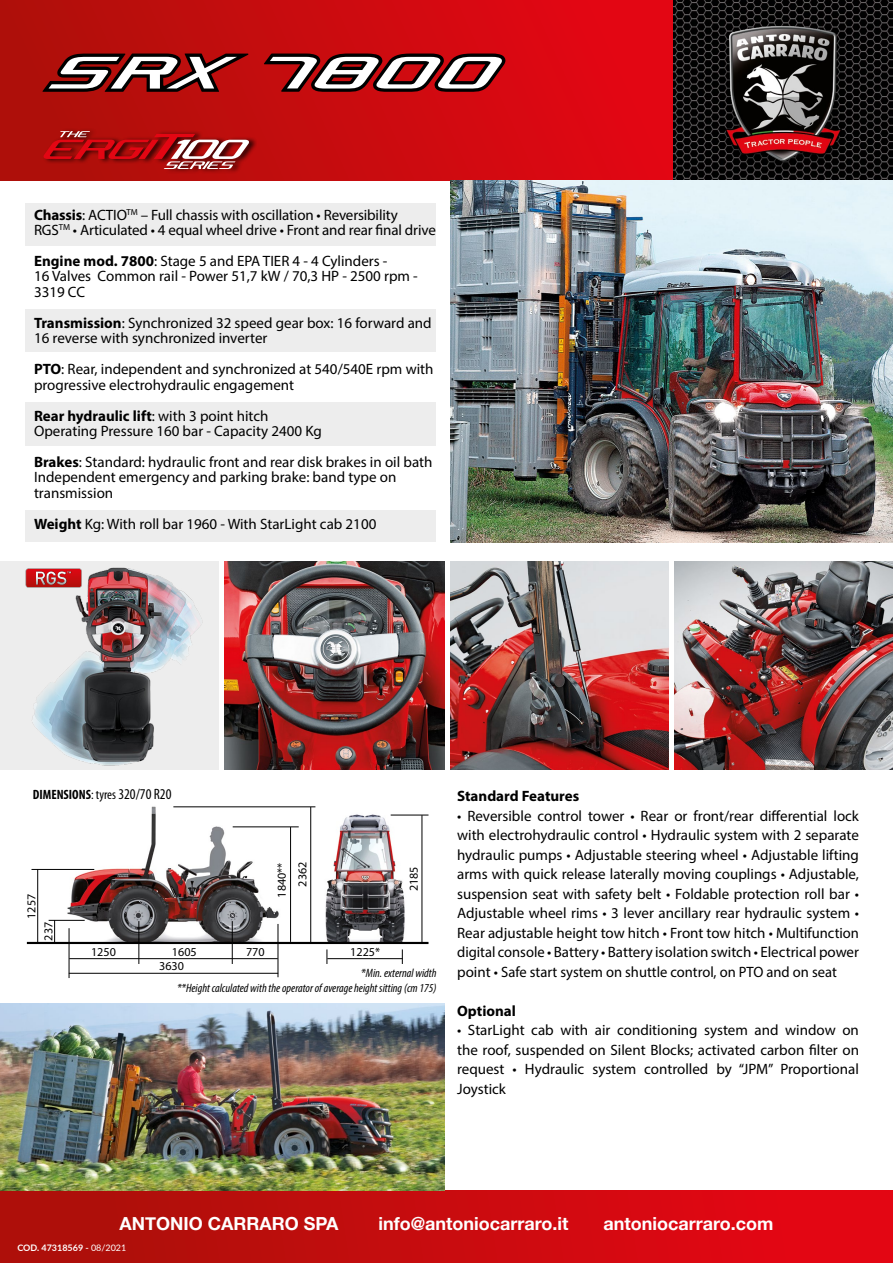
<style>
.page{position:relative;width:893px;height:1263px;background:#fff}
.page>*{position:absolute;margin:0;border:0;box-sizing:border-box;transform-origin:0 0}
.t1{font:700 18px "Helvetica Neue";color:#fff}
.t2{font:15px/19.5px "Myriad Pro";color:#000}
.t3{font:700 15px "Myriad Pro";color:#000}
.t4{font:700 condensed 13.5px "Myriad Pro";color:#000}
.t5{font:italic condensed 12.15px/14.5px "Myriad Pro";color:#000;text-align:right}
.t6{font:12.15px "Myriad Pro";color:#000}
.t7{font:700 9px "Lato";color:#fff}
.s1{font-weight:700}
.s2{font-weight:400}
.s3{font-weight:400;font-size:15px}
.s4{font-stretch:normal}
</style>
<div class="page">
<img style="left:673px;top:0;width:220px;height:181px">
<div style="left:0;top:1191px;width:893px;height:72px;background:linear-gradient(to right,#a81109,#e90614)"></div>
<div style="left:0;top:0;width:673px;height:181px;background:linear-gradient(to right,#ac100a,#e60614)"></div>
<div style="left:717px;top:21px;width:133px;height:153px;background:#000;opacity:.75"></div>
<img style="left:719px;top:16px;width:127px;height:156px">
<div style="left:0;top:561px;width:218px;height:208px;background:#ededed"></div>
<img style="left:13px;top:567px;width:194px;height:203px">
<img style="left:450px;top:561px;width:219px;height:208px">
<img style="left:675px;top:561px;width:218px;height:208px">
<svg style="left:26px;top:568px;width:56px;height:20px"></svg>
<img style="left:36px;top:571px;width:35px;height:14px">
<img style="left:224px;top:561px;width:220px;height:208px">
<img style="left:59px;top:806px;width:230px;height:136px">
<img style="left:315px;top:806px;width:106px;height:136px">
<hr style="left:69px;top:958px;width:209px;height:1px;background:#000">
<hr style="left:69px;top:928px;width:1px;height:50px;background:#000">
<hr style="left:278px;top:924px;width:1px;height:53px;background:#000">
<hr style="left:139px;top:921px;width:1px;height:43px;background:#000">
<hr style="left:232px;top:921px;width:1px;height:43px;background:#000">
<hr style="left:27px;top:942px;width:401px;height:2px;background:#000">
<hr style="left:69px;top:973px;width:209px;height:1px;background:#000">
<svg style="left:327px;top:949px;width:1px;height:15px"></svg>
<svg style="left:402px;top:949px;width:1px;height:15px"></svg>
<hr style="left:327px;top:958px;width:76px;height:1px;background:#000">
<hr style="left:391px;top:815px;width:37px;height:1px;background:#000">
<hr style="left:310px;top:807px;width:1px;height:136px;background:#000">
<hr style="left:173px;top:806px;width:142px;height:1px;background:#000">
<hr style="left:422px;top:815px;width:1px;height:127px;background:#000">
<hr style="left:32px;top:869px;width:62px;height:1px;background:#000">
<hr style="left:37px;top:869px;width:1px;height:73px;background:#000">
<hr style="left:49px;top:920px;width:36px;height:1px;background:#000">
<svg style="left:54px;top:921px;width:1px;height:21px"></svg>
<hr style="left:290px;top:827px;width:1px;height:115px;background:#000">
<hr style="left:233px;top:827px;width:66px;height:1px;background:#000">
<img style="left:450px;top:181px;width:443px;height:361px">
<img style="left:0;top:1003px;width:444px;height:188px">
<svg style="left:42px;top:54px;width:207px;height:38px"></svg>
<svg style="left:264px;top:54px;width:241px;height:38px"></svg>
<div style="left:43px;top:128px;width:214px;height:46px;background:#000;opacity:.75"></div>
<svg style="left:43px;top:131px;width:207px;height:38px;background:#ae2a2a"></svg>
<div style="left:26px;top:402px;width:410px;height:44px;background:#ededed"></div>
<div style="left:26px;top:510px;width:410px;height:32px;background:#ededed"></div>
<div style="left:26px;top:203px;width:410px;height:42px;background:#ededed"></div>
<div style="left:26px;top:310px;width:410px;height:42px;background:#ededed"></div>
<p class="t2" style="left:34px;top:207px;width:403px;line-height:15.5px"><span class="s1">Chassis</span>: ACTIO<sup>TM</sup> – Full chassis with oscillation • Reversibility<br>RGS<sup>TM</sup> • Articulated • 4 equal wheel drive • Front and rear final drive</p>
<p class="t2" style="left:34px;top:253px;width:385px;line-height:15.5px"><span class="s1">Engine mod. 7800</span>: Stage 5 and EPA TIER 4 - 4 Cylinders -<br>16 Valves Common rail - Power 51,7 kW / 70,3 HP - 2500 rpm -<br>3319 CC</p>
<p class="t2" style="left:34px;top:315px;width:399px;line-height:15.5px"><span class="s1">Transmission</span>: Synchronized 32 speed gear box: 16 forward and<br>16 reverse with synchronized inverter</p>
<p class="t2" style="left:34px;top:361px;width:401px;line-height:15.5px"><span class="s1">PTO</span>: Rear, independent and synchronized at 540/540E rpm with progressive electrohydraulic engagement</p>
<p class="t2" style="left:34px;top:407px;width:289px;line-height:15.5px"><span class="s1">Rear hydraulic lift</span>: with 3 point hitch<br>Operating Pressure 160 bar - Capacity 2400 Kg</p>
<p class="t2" style="left:34px;top:454px;width:400px;line-height:15.5px"><span class="s1">Brakes</span>: Standard: hydraulic front and rear disk brakes in oil bath<br>Independent emergency and parking brake: band type on transmission</p>
<p class="t2" style="left:34px;top:514px;width:344px"><span class="s1">Weight</span> Kg: With roll bar 1960 - With StarLight cab 2100</p>
<p class="t4" style="left:33px;top:786px;width:140px">DIMENSIONS<span class="s2">: tyres</span> <span class="s3">320/70 R20</span></p>
<p class="t6" style="left:24px;top:919px;width:26px;rotate:-90deg">1257</p>
<p class="t6" style="left:41px;top:941px;width:20px;rotate:-90deg">237</p>
<p class="t6" style="left:274px;top:898px;width:36px;rotate:-90deg">1840**</p>
<p class="t6" style="left:295px;top:887px;width:26px;rotate:-90deg">2362</p>
<p class="t6" style="left:406px;top:891px;width:26px;rotate:-90deg">2185</p>
<p class="t6" style="left:350px;top:944px;width:31px">1225*</p>
<p class="t6" style="left:91px;top:944px;width:26px">1250</p>
<p class="t6" style="left:172px;top:944px;width:26px">1605</p>
<p class="t6" style="left:246px;top:944px;width:20px">770</p>
<p class="t6" style="left:159px;top:959px;width:26px">3630</p>
<p class="t5" style="left:177px;top:965px;width:261px"><span class="s4">*</span>Min. external width<br>**Height calculated with the operator of average height sitting (cm 175)</p>
<p class="t3" style="left:457px;top:786px;width:124px">Standard Features</p>
<p class="t2" style="left:457px;top:805px;width:403px;text-align:justify">• Reversible control tower • Rear or front/rear differential lock with electrohydraulic control • Hydraulic system with 2 separate hydraulic pumps • Adjustable steering wheel • Adjustable lifting arms with quick release laterally moving couplings • Adjustable, suspension seat with safety belt • Foldable protection roll bar • Adjustable wheel rims • 3 lever ancillary rear hydraulic system • Rear adjustable height tow hitch • Front tow hitch • Multifunction digital console • Battery • Battery isolation switch • Electrical power point • Safe start system on shuttle control, on PTO and on seat</p>
<p class="t3" style="left:457px;top:1001px;width:60px">Optional</p>
<p class="t2" style="left:457px;top:1020px;width:403px;text-align:justify">• StarLight cab with air conditioning system and window on the roof, suspended on Silent Blocks; activated carbon filter on request • Hydraulic system controlled by “JPM” Proportional Joystick</p>
<p class="t1" style="left:119px;top:1209px;width:221px">ANTONIO CARRARO SPA</p>
<p class="t1" style="left:378px;top:1209px;width:192px">info@antoniocarraro.it</p>
<p class="t1" style="left:604px;top:1209px;width:171px">antoniocarraro.com</p>
<p class="t7" style="left:17px;top:1241px;width:110px">COD. 47318569 - <span class="s2">08/2021</span></p>
</div>
